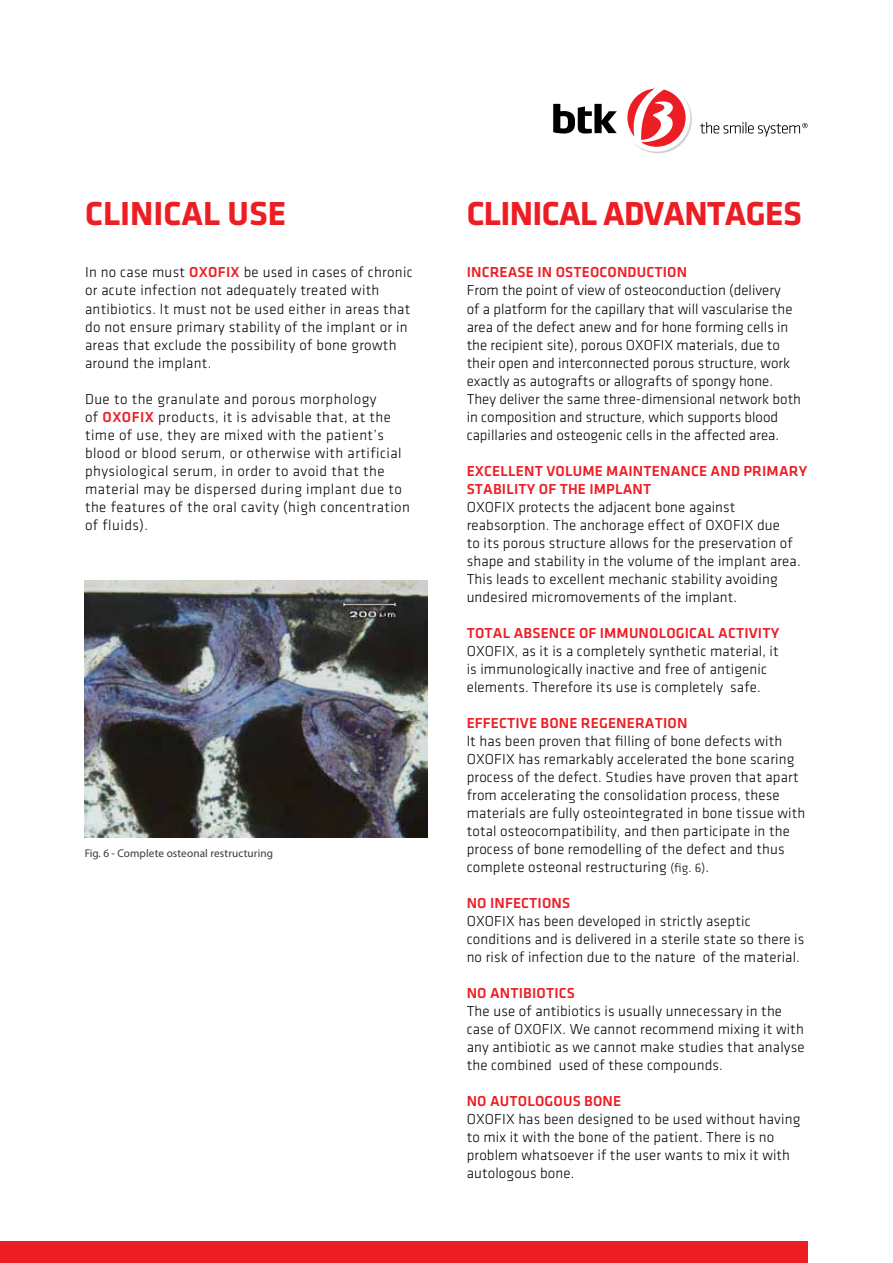
<style>
.page{position:relative;width:893px;height:1263px;background:#fff}
.page>*{position:absolute;margin:0;border:0;box-sizing:border-box;transform-origin:0 0}
.t1{font:700 34.5px "Klavika";letter-spacing:-.02em;color:#ed1d24}
.t2{font:700 34.5px "Klavika";color:#ed1d24}
.t3{font:300 15px/18px "Klavika";letter-spacing:.01em;color:#000}
.t4{font:300 15px/18px "Klavika";letter-spacing:.03em;color:#000}
.t5{font:15px/18px "Klavika Medium TF";letter-spacing:.01em;color:#ed1d24}
.t6{font:11.25px "Myriad Pro";letter-spacing:.01em;color:#383838}
.s1{font-family:"Klavika Medium TF";font-weight:400;color:#ed1d24}
.s2{font-size:12.75px}
</style>
<div class="page">
<img style="left:85px;top:581px;width:342px;height:257px">
<div style="left:0;top:1241px;width:807px;height:22px;background:#ed1d24"></div>
<svg style="left:553px;top:104px;width:64px;height:30px"></svg>
<svg style="left:700px;top:122px;width:107px;height:15px"></svg>
<div style="left:624px;top:86px;width:68px;height:67px;background:#d1d3d4;border-radius:50%"></div>
<div style="left:622px;top:84px;width:68px;height:68px;background:#fff;border-radius:50%"></div>
<svg style="left:627px;top:89px;width:59px;height:58px"></svg>
<h1 class="t2" style="left:85px;top:195px;width:203px">CLINICAL USE</h1>
<h1 class="t1" style="left:467px;top:195px;width:337px">CLINICAL ADVANTAGES</h1>
<p class="t3" style="left:85px;top:264px;width:329px">In no case must <span class="s1">OXOFIX</span> be used in cases of chronic or acute infection not adequately treated with antibiotics. lt must not be used either in areas that do not ensure primary stability of the implant or in areas that exclude the possibility of bone growth around the implant.</p>
<p class="t4" style="left:85px;top:390px;width:326px">Due to the granulate and porous morphology<br>of <span class="s1">OXOFIX</span> products, it is advisable that, at the time of use, they are mixed with the patient’s blood or blood serum, or otherwise with artificial physiological serum, in order to avoid that the material may be dispersed during implant due to the features of the oral cavity (high concentration of fluids).</p>
<p class="t6" style="left:85px;top:846px;width:190px">Fig. 6 - Complete osteonal restructuring</p>
<p class="t5" style="left:467px;top:264px;width:222px">INCREASE IN OSTEOCONDUCTION</p>
<p class="t3" style="left:467px;top:282px;width:336px">From the point of view of osteoconduction (delivery<br>of a platform for the capillary that will vascularise the area of the defect anew and for hone forming cells in the recipient site), porous OXOFIX materials, due to their open and interconnected porous structure, work exactly as autografts or allografts of spongy hone.<br>They deliver the same three-dimensional network both in composition and structure, which supports blood capillaries and osteogenic cells in the affected area.</p>
<p class="t5" style="left:467px;top:462px;width:342px">EXCELLENT VOLUME MAINTENANCE AND PRIMARY<br>STABILITY OF THE IMPLANT</p>
<p class="t3" style="left:467px;top:498px;width:335px">OXOFIX protects the adjacent bone against reabsorption. The anchorage effect of OXOFIX due<br>to its porous structure allows for the preservation of shape and stability in the volume of the implant area.<br>This leads to excellent mechanic stability avoiding undesired micromovements of the implant.</p>
<p class="t5" style="left:467px;top:624px;width:314px">TOTAL ABSENCE OF IMMUNOLOGICAL ACTIVITY</p>
<p class="t3" style="left:467px;top:642px;width:314px">OXOFIX, as it is a completely synthetic material, it is immunologically inactive and free of antigenic elements. Therefore its use is completely safe.</p>
<p class="t5" style="left:467px;top:714px;width:222px">EFFECTIVE BONE REGENERATION</p>
<p class="t3" style="left:467px;top:732px;width:340px">lt has been proven that filling of bone defects with OXOFIX has remarkably accelerated the bone scaring process of the defect. Studies have proven that apart from accelerating the consolidation process, these materials are fully osteointegrated in bone tissue with total osteocompatibility, and then participate in the process of bone remodelling of the defect and thus complete osteonal restructuring <span class="s2">(fig. 6)</span>.</p>
<p class="t5" style="left:467px;top:894px;width:105px">NO INFECTIONS</p>
<p class="t3" style="left:467px;top:912px;width:339px">OXOFIX has been developed in strictly aseptic conditions and is delivered in a sterile state so there is no risk of infection due to the nature of the material.</p>
<p class="t5" style="left:467px;top:984px;width:110px">NO ANTIBIOTICS</p>
<p class="t3" style="left:467px;top:1002px;width:339px">The use of antibiotics is usually unnecessary in the case of OXOFIX. We cannot recommend mixing it with any antibiotic as we cannot make studies that analyse the combined used of these compounds.</p>
<p class="t5" style="left:467px;top:1092px;width:156px">NO AUTOLOGOUS BONE</p>
<p class="t3" style="left:467px;top:1110px;width:335px">OXOFIX has been designed to be used without having to mix it with the bone of the patient. There is no problem whatsoever if the user wants to mix it with autologous bone.</p>
</div>
